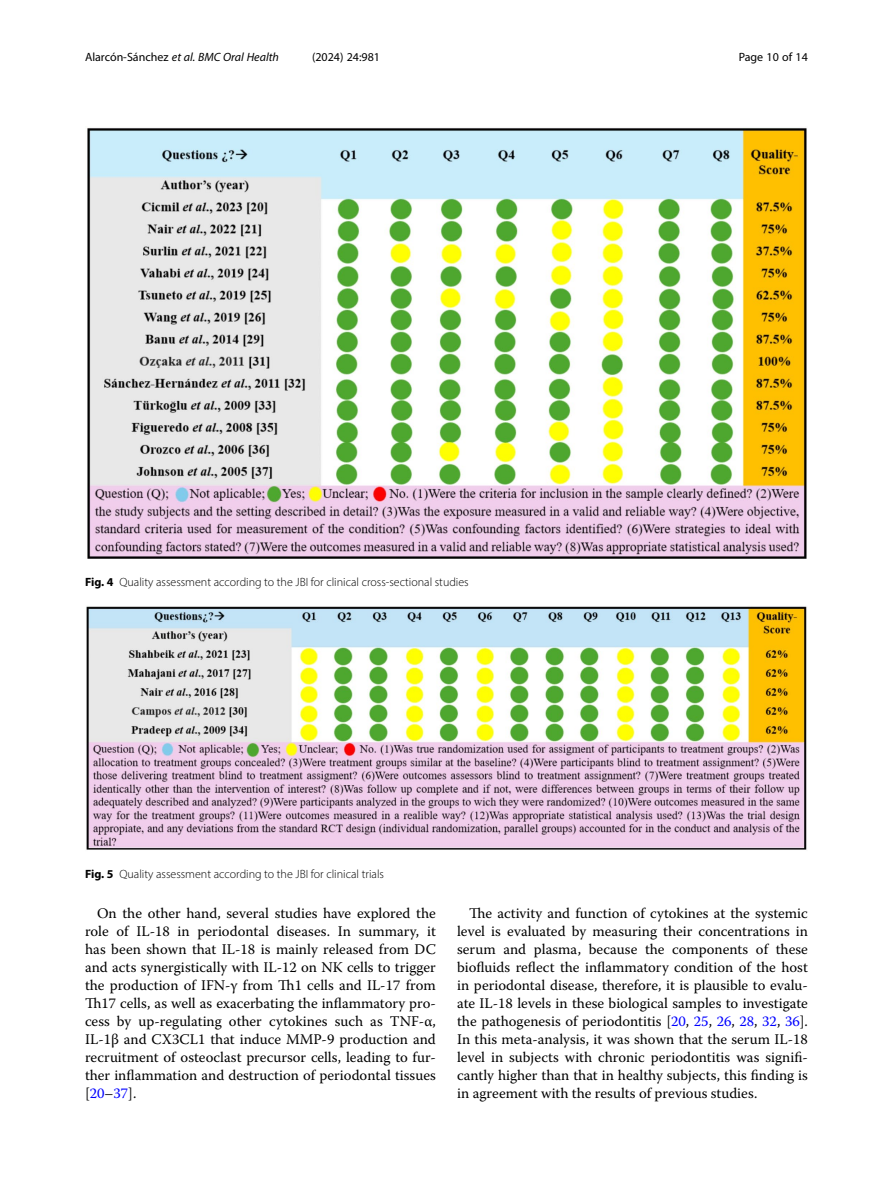
<style>
.page{position:relative;width:893px;height:1191px;background:#fff}
.page>*{position:absolute;margin:0;border:0;box-sizing:border-box;transform-origin:0 0}
.Body_Text_Indent{font:14.7px/18px "Warnock Pro";color:#000;text-align:justify}
.Figure_Caption{font:300 12px "Myriad Pro";color:#000}
.t1{font:italic 12px "Myriad Pro";color:#000}
.t2{font:12px "Myriad Pro";color:#000}
.s1{font-style:normal}
.s2{font-weight:700}
.s3{color:#00f}
</style>
<div class="page">
<img style="left:86px;top:606px;width:721px;height:244px">
<img style="left:87px;top:127px;width:720px;height:432px">
<p class="t1" style="left:85px;top:50px;width:195px"><span class="s1">Alarcón-Sánchez</span> et al. BMC Oral Health</p>
<p class="t2" style="left:312px;top:50px;width:70px">(2024) 24:981</p>
<p class="t2" style="left:739px;top:50px;width:71px">Page 10 of 14</p>
<p class="Figure_Caption" style="left:85px;top:574px;width:385px"><span class="s2">Fig. 4</span> Quality assessment according to the JBI for clinical cross-sectional studies</p>
<p class="Figure_Caption" style="left:85px;top:867px;width:300px"><span class="s2">Fig. 5</span> Quality assessment according to the JBI for clinical trials</p>
<p class="Body_Text_Indent" style="left:85px;top:904px;width:352px;text-indent:12px">On the other hand, several studies have explored the role of IL-18 in periodontal diseases. In summary, it has been shown that IL-18 is mainly released from DC and acts synergistically with IL-12 on NK cells to trigger the production of IFN-γ from Th1 cells and IL-17 from Th17 cells, as well as exacerbating the inflammatory pro&shy;cess by up-regulating other cytokines such as TNF-α, IL-1β and CX3CL1 that induce MMP-9 production and recruitment of osteoclast precursor cells, leading to fur&shy;ther inflammation and destruction of periodontal tissues [<span class="s3">20</span>–<span class="s3">37</span>].</p>
<p class="Body_Text_Indent" style="left:457px;top:904px;width:352px;text-indent:12px">The activity and function of cytokines at the systemic level is evaluated by measuring their concentrations in serum and plasma, because the components of these biofluids reflect the inflammatory condition of the host in periodontal disease, therefore, it is plausible to evalu&shy;ate IL-18 levels in these biological samples to investigate the pathogenesis of periodontitis [<span class="s3">20</span>, <span class="s3">25</span>, <span class="s3">26</span>, <span class="s3">28</span>, <span class="s3">32</span>, <span class="s3">36</span>].<br>In this meta-analysis, it was shown that the serum IL-18 level in subjects with chronic periodontitis was signifi&shy;cantly higher than that in healthy subjects, this finding is in agreement with the results of previous studies.</p>
</div>
